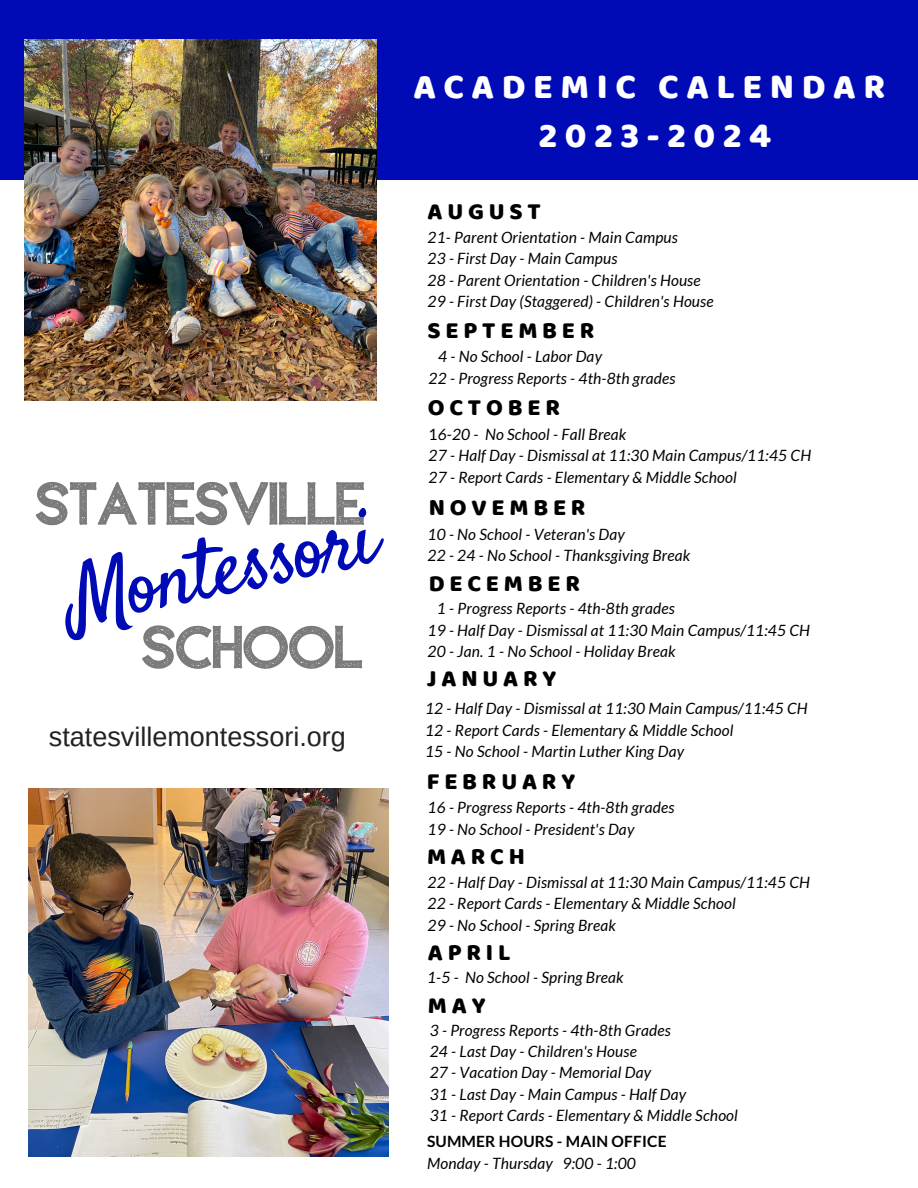
<style>
.page{position:relative;width:918px;height:1188px;background:#fff}
.page>*{position:absolute;margin:0;border:0;box-sizing:border-box;transform-origin:0 0}
.t1{font:85.35px "Satisfy";color:#000bb5}
.t2{font:60.45px "Aleppo";letter-spacing:-.04em;color:#7b7b7b}
.t3{font:36px/49.5px "Baloo Thambi";letter-spacing:.21em;color:#fff;text-align:center}
.t4{font:27px "Arimo";color:#222}
.t5{font:24px "Baloo Thambi";letter-spacing:.2em;color:#000}
.t6{font:italic 15.6px/21.3px "Lato";letter-spacing:.01em;color:#000}
.t7{font:700 15.6px "Lato";letter-spacing:.01em;color:#000}
.s1{font-style:normal}
</style>
<div class="page">
<img style="left:29px;top:788px;width:360px;height:368px">
<div style="left:0;top:0;width:918px;height:179px;background:#000bb5"></div>
<img style="left:24px;top:39px;width:352px;height:361px">
<h2 class="t2" style="left:34px;top:464px;width:334px">STATESVILLE</h2>
<h1 class="t1" style="left:58px;top:547px;width:316px;rotate:-12deg">Montessori</h1>
<h2 class="t2" style="left:140px;top:608px;width:225px">SCHOOL</h2>
<h3 class="t4" style="left:49px;top:722px;width:298px">statesvillemontessori.org</h3>
<h3 class="t3" style="left:413px;top:63px;width:474px">ACADEMIC CALENDAR<br>2023-2024</h3>
<h3 class="t5" style="left:428px;top:194px;width:115px">AUGUST</h3>
<p class="t6" style="left:428px;top:226px;width:288px">21- Parent Orientation - Main Campus<br>23 - First Day - Main Campus<br>28 - Parent Orientation - Children's House 29 - First Day (Staggered) - Children's House</p>
<h3 class="t5" style="left:428px;top:313px;width:168px">SEPTEMBER</h3>
<p class="t6" style="left:429px;top:346px;width:249px;text-indent:9px">4 - No School - Labor Day<br>22 - Progress Reports - 4th-8th grades</p>
<h3 class="t5" style="left:428px;top:390px;width:134px">OCTOBER</h3>
<p class="t6" style="left:429px;top:423px;width:384px"><span class="s1">1</span>6-20 - No School - Fall Break<br>27 - Half Day - Dismissal at 11:30 Main Campus/11:45 CH<br>27 - Report Cards - Elementary &amp; Middle School</p>
<h3 class="t5" style="left:429px;top:490px;width:158px">NOVEMBER</h3>
<p class="t6" style="left:428px;top:523px;width:264px">10 - No School - Veteran's Day<br>22 - 24 - No School - Thanksgiving Break</p>
<h3 class="t5" style="left:429px;top:566px;width:153px">DECEMBER</h3>
<p class="t6" style="left:428px;top:598px;width:384px;text-indent:9px">1 - Progress Reports - 4th-8th grades<br>19 - Half Day - Dismissal at 11:30 Main Campus/11:45 CH<br>20 - Jan. 1 - No School - Holiday Break</p>
<h3 class="t5" style="left:427px;top:661px;width:131px">JANUARY</h3>
<p class="t6" style="left:425px;top:697px;width:384px">12 - Half Day - Dismissal at 11:30 Main Campus/11:45 CH<br>12 - Report Cards - Elementary &amp; Middle School<br>15 - No School - Martin Luther King Day</p>
<h3 class="t5" style="left:427px;top:764px;width:150px">FEBRUARY</h3>
<p class="t6" style="left:428px;top:797px;width:249px">16 - Progress Reports - 4th-8th grades<br>19 - No School - President's Day</p>
<h3 class="t5" style="left:427px;top:839px;width:99px">MARCH</h3>
<p class="t6" style="left:428px;top:871px;width:384px">22 - Half Day - Dismissal at 11:30 Main Campus/11:45 CH<br>22 - Report Cards - Elementary &amp; Middle School<br>29 - No School - Spring Break</p>
<h3 class="t5" style="left:428px;top:934px;width:84px">APRIL</h3>
<p class="t6" style="left:427px;top:967px;width:198px">1-5 - No School - Spring Break</p>
<h3 class="t5" style="left:428px;top:988px;width:59px">MAY</h3>
<p class="t6" style="left:430px;top:1019px;width:310px">3 - Progress Reports - 4th-8th Grades<br>24 - Last Day - Children's House<br>27 - Vacation Day - Memorial Day<br>31 - Last Day - Main Campus - Half Day<br>31 - Report Cards - Elementary &amp; Middle School</p>
<p class="t7" style="left:427px;top:1132px;width:241px">SUMMER HOURS - MAIN OFFICE</p>
<p class="t6" style="left:427px;top:1152px;width:210px">Monday - Thursday 9:00 - 1:00</p>
</div>
